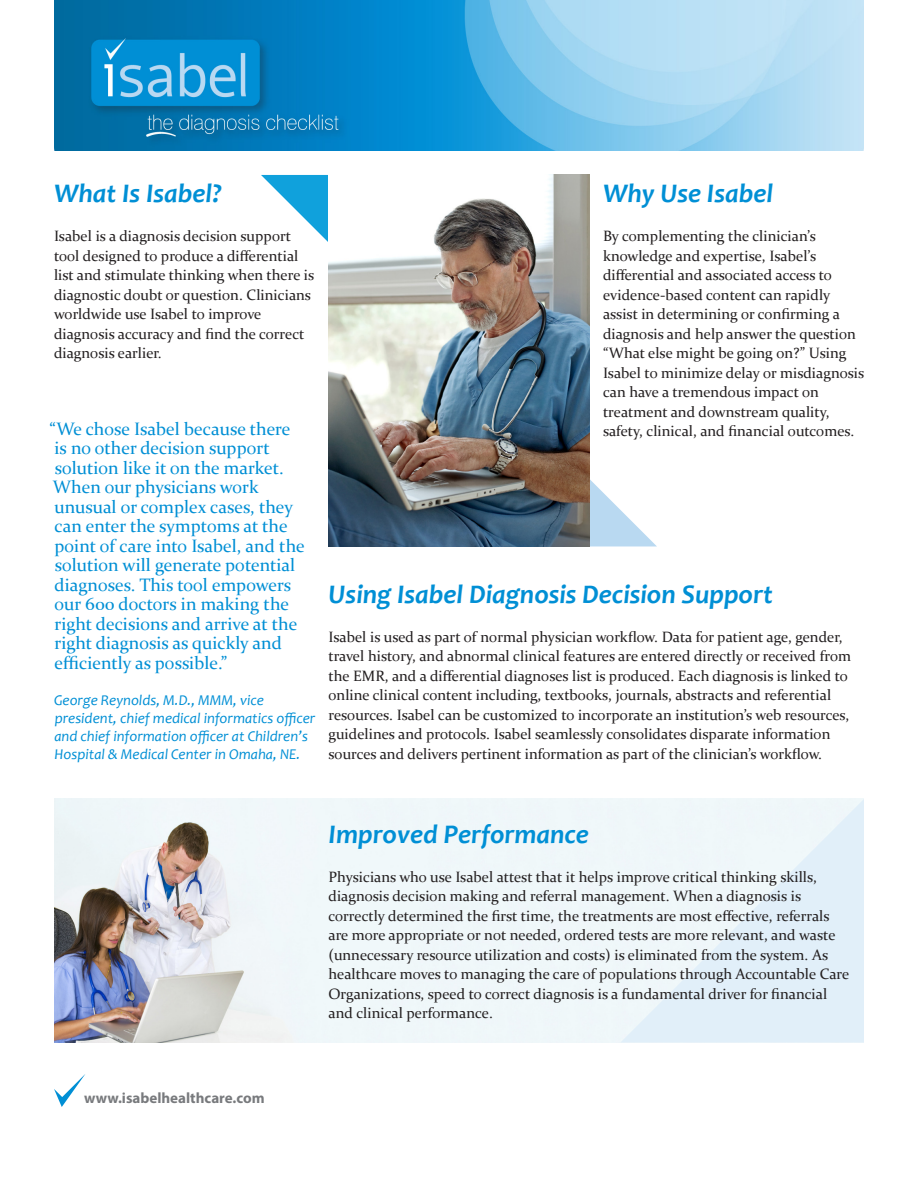
<style>
.page{position:relative;width:918px;height:1188px;background:#fff}
.page>*{position:absolute;margin:0;border:0;box-sizing:border-box;transform-origin:0 0}
.t1{font:italic 700 27px "Candara";color:#008fd5}
.t2{font:18px/19.5px "Constantia";color:#008fd5}
.t3{font:15px/19.5px "Constantia";color:#231f20}
.t4{font:italic 15px/18px "Candara";color:#008fd5}
.t5{font:700 15px "Myriad Pro";color:#787a7d}
</style>
<div class="page">
<svg style="left:590px;top:480px;width:66px;height:66px"></svg>
<svg style="left:261px;top:175px;width:67px;height:67px"></svg>
<img style="left:54px;top:799px;width:567px;height:243px">
<svg style="left:621px;top:799px;width:243px;height:243px;fill:#e7f2f9"></svg>
<img style="left:54px;top:0;width:809px;height:150px">
<img style="left:328px;top:175px;width:262px;height:371px">
<svg style="left:54px;top:1074px;width:32px;height:33px"></svg>
<p class="t1" style="left:54px;top:177px;width:169px">What Is Isabel?</p>
<p class="t3" style="left:54px;top:225px;width:262px">Isabel is a diagnosis decision support tool designed to produce a differential list and stimulate thinking when there is diagnostic doubt or question. Clinicians worldwide use Isabel to improve diagnosis accuracy and find the correct diagnosis earlier.</p>
<p class="t2" style="left:49px;top:418px;width:243px">“We chose Isabel because there is no other decision support solution like it on the market.</p>
<p class="t2" style="left:53px;top:477px;width:253px">When our physicians work unusual or complex cases, they can enter the symptoms at the point of care into Isabel, and the solution will generate potential diagnoses. This tool empowers our 600 doctors in making the right decisions and arrive at the right diagnosis as quickly and efficiently as possible.”</p>
<p class="t4" style="left:54px;top:691px;width:263px">George Reynolds, M.D., MMM, vice president, chief medical informatics officer and chief information officer at Children’s Hospital &amp; Medical Center in Omaha, NE.</p>
<p class="t1" style="left:603px;top:177px;width:172px">Why Use Isabel</p>
<p class="t3" style="left:603px;top:225px;width:263px">By complementing the clinician’s knowledge and expertise, Isabel’s differential and associated access to evidence-based content can rapidly assist in determining or confirming a diagnosis and help answer the question “What else might be going on?” Using Isabel to minimize delay or misdiagnosis can have a tremendous impact on treatment and downstream quality, safety, clinical, and financial outcomes.</p>
<p class="t1" style="left:328px;top:578px;width:446px">Using Isabel Diagnosis Decision Support</p>
<p class="t3" style="left:328px;top:626px;width:524px">Isabel is used as part of normal physician workflow. Data for patient age, gender, travel history, and abnormal clinical features are entered directly or received from the EMR, and a differential diagnoses list is produced. Each diagnosis is linked to online clinical content including, textbooks, journals, abstracts and referential resources. Isabel can be customized to incorporate an institution’s web resources, guidelines and protocols. Isabel seamlessly consolidates disparate information sources and delivers pertinent information as part of the clinician’s workflow.</p>
<p class="t1" style="left:328px;top:818px;width:262px">Improved Performance</p>
<p class="t3" style="left:328px;top:866px;width:522px">Physicians who use Isabel attest that it helps improve critical thinking skills, diagnosis decision making and referral management. When a diagnosis is correctly determined the first time, the treatments are most effective, referrals are more appropriate or not needed, ordered tests are more relevant, and waste (unnecessary resource utilization and costs) is eliminated from the system. As healthcare moves to managing the care of populations through Accountable Care Organizations, speed to correct diagnosis is a fundamental driver for financial and clinical performance.</p>
<p class="t5" style="left:84px;top:1088px;width:182px">www.isabelhealthcare.com</p>
</div>
